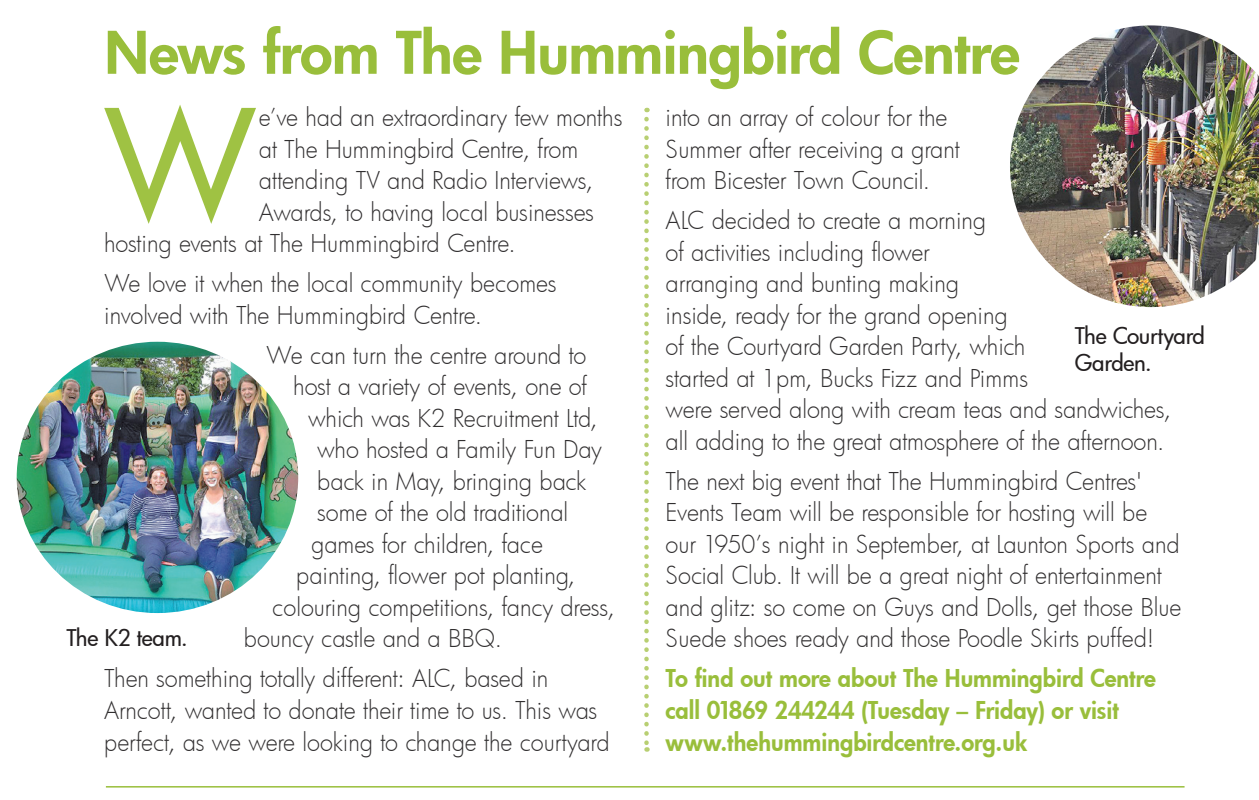
<style>
.page{position:relative;width:1259px;height:800px;background:#fff}
.page>*{position:absolute;margin:0;border:0;box-sizing:border-box;transform-origin:0 0}
.t1{font:149.4px "Futura Md";color:#9fc243}
.t2{font:57px "Futura Hv";letter-spacing:-.01em;color:#99be3b;scale:1.04 1}
.t3{font:24px/31.5px "Futura Lt";letter-spacing:-.005em;color:#312f30}
.t4{font:24px/31.5px "Futura Hv";color:#99be3b}
.t5{font:22.5px/27px "Futura Md";letter-spacing:-.015em;color:#231f20}
</style>
<div class="page">
<hr style="left:106px;top:785px;width:1078px;height:2px;background:#99be3b">
<svg style="left:644px;top:119px;width:5px;height:632px"></svg>
<img style="left:1010px;top:25px;width:249px;height:283px">
<img style="left:18px;top:342px;width:279px;height:270px">
<div style="left:5px;top:329px;width:305px;height:296px;border:12px solid #fff;border-radius:50%"></div>
<p class="t2" style="left:104px;top:14px;width:882px">News from The Hummingbird Centre</p>
<p class="t1" style="left:105px;top:64px;width:152px">W</p>
<p class="t3" style="left:259px;top:101px;width:365px">e’ve had an extraordinary few months</p>
<p class="t3" style="left:665px;top:101px;width:295px">into an array of colour for the<br>Summer after receiving a grant from Bicester Town Council.</p>
<p class="t3" style="left:665px;top:204px;width:507px">ALC decided to create a morning<br>of activities including flower<br>arranging and bunting making<br>inside, ready for the grand opening<br>of the Courtyard Garden Party, which<br>started at 1pm, Bucks Fizz and Pimms<br>were served along with cream teas and sandwiches, all adding to the great atmosphere of the afternoon.</p>
<p class="t3" style="left:665px;top:464px;width:517px">The next big event that The Hummingbird Centres' Events Team will be responsible for hosting will be our 1950’s night in September, at Launton Sports and Social Club. It will be a great night of entertainment and glitz: so come on Guys and Dolls, get those Blue Suede shoes ready and those Poodle Skirts puffed!</p>
<p class="t4" style="left:665px;top:662px;width:492px">To find out more about The Hummingbird Centre call 01869 244244 (Tuesday – Friday) or visit www.thehummingbirdcentre.org.uk</p>
<p class="t3" style="left:259px;top:132px;width:321px">at The Hummingbird Centre, from</p>
<p class="t3" style="left:259px;top:164px;width:336px">attending TV and Radio Interviews,</p>
<p class="t3" style="left:259px;top:195px;width:337px">Awards, to having local businesses</p>
<p class="t3" style="left:104px;top:227px;width:413px">hosting events at The Hummingbird Centre.</p>
<p class="t3" style="left:104px;top:267px;width:454px">We love it when the local community becomes involved with The Hummingbird Centre.</p>
<p class="t3" style="left:266px;top:338px;width:322px">We can turn the centre around to</p>
<p class="t3" style="left:293px;top:370px;width:295px">host a variety of events, one of</p>
<p class="t3" style="left:308px;top:401px;width:291px">which was K2 Recruitment Ltd,</p>
<p class="t3" style="left:317px;top:433px;width:286px">who hosted a Family Fun Day</p>
<p class="t3" style="left:317px;top:464px;width:270px">back in May, bringing back</p>
<p class="t3" style="left:317px;top:496px;width:252px">some of the old traditional</p>
<p class="t3" style="left:311px;top:527px;width:233px">games for children, face</p>
<p class="t3" style="left:296px;top:559px;width:281px">painting, flower pot planting,</p>
<p class="t3" style="left:272px;top:590px;width:344px">colouring competitions, fancy dress,</p>
<p class="t3" style="left:244px;top:622px;width:260px">bouncy castle and a BBQ.</p>
<p class="t3" style="left:104px;top:662px;width:507px">Then something totally different: ALC, based in<br>Arncott, wanted to donate their time to us. This was perfect, as we were looking to change the courtyard</p>
<p class="t5" style="left:1074px;top:322px;width:132px">The Courtyard<br>Garden.</p>
<p class="t5" style="left:66px;top:624px;width:123px">The K2 team.</p>
</div>
